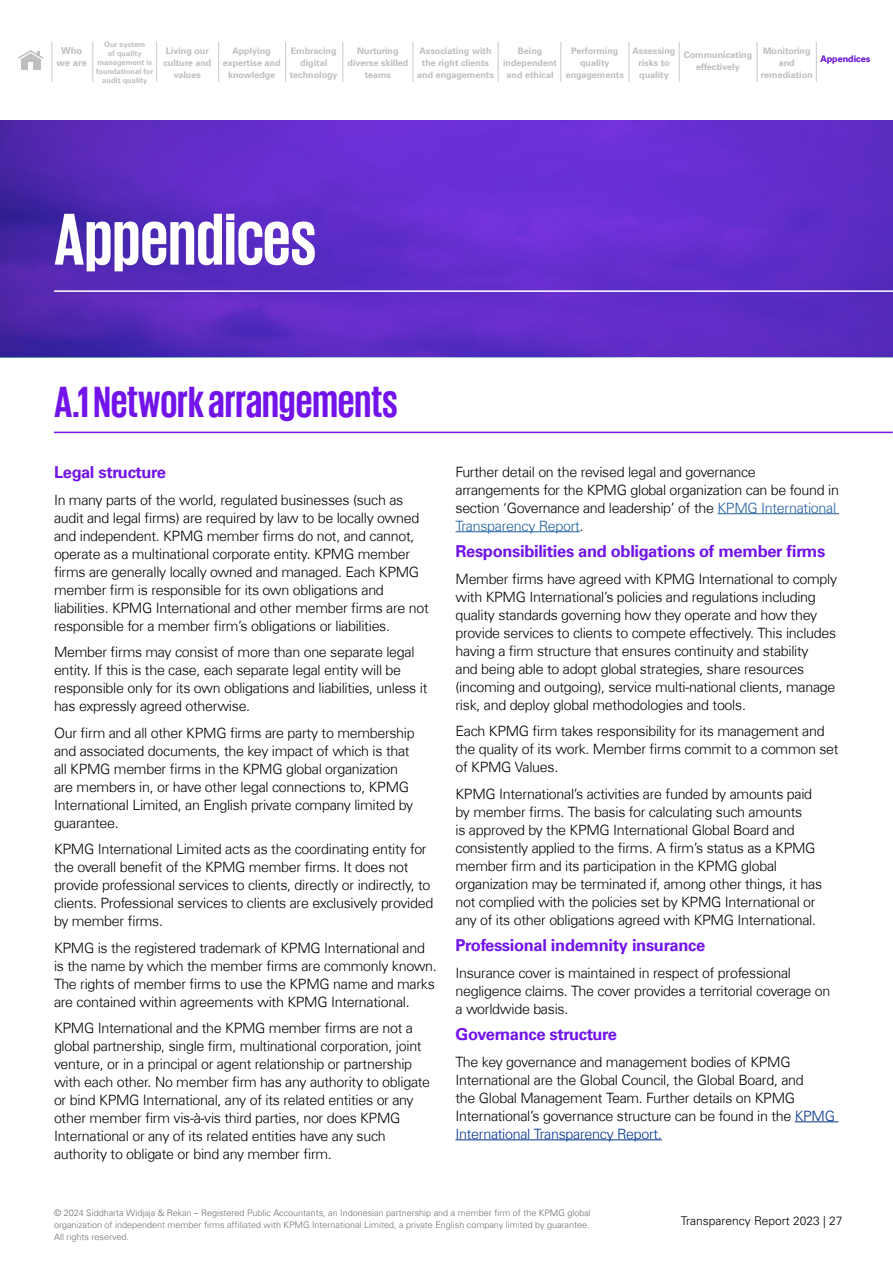
<style>
.page{position:relative;width:893px;height:1263px;background:#fff}
.page>*{position:absolute;margin:0;border:0;box-sizing:border-box;transform-origin:0 0}
.t1{font:700 75px "KPMG";color:#fff}
.t2{font:700 45px "KPMG";color:#7213ea}
.t3{font:700 16.5px "Universfor KPMG";letter-spacing:-.02em;color:#7213ea}
.t4{font:300 14.25px/18px "Universfor KPMG";letter-spacing:-.02em;color:#000}
.t5{font:300 12px "Univers LT Std";color:#000}
.t6{font:700 9.6px/12px "Universfor KPMG";color:#bcbec0;text-align:center}
.t7{font:700 9px/12px "Universfor KPMG";color:#bcbec0;text-align:center}
.t8{font:300 9px/12px "Universfor KPMG";color:#6d6e71}
.t9{font:700 9px "Universfor KPMG";color:#7213ea}
.t10{font:700 7.5px/9px "Universfor KPMG";color:#bcbec0;text-align:center}
.s1{color:#215e9e}
.s2{color:#00338d}
</style>
<div class="page">
<svg style="left:18px;top:50px;width:25px;height:20px"></svg>
<hr style="left:51px;top:42px;width:1px;height:40px;background:#d1d3d4">
<hr style="left:92px;top:42px;width:1px;height:40px;background:#d1d3d4">
<hr style="left:156px;top:42px;width:1px;height:40px;background:#d1d3d4">
<hr style="left:218px;top:42px;width:1px;height:40px;background:#d1d3d4">
<hr style="left:285px;top:42px;width:1px;height:40px;background:#d1d3d4">
<hr style="left:342px;top:42px;width:1px;height:40px;background:#d1d3d4">
<hr style="left:412px;top:42px;width:2px;height:40px;background:#d1d3d4">
<hr style="left:498px;top:42px;width:1px;height:40px;background:#d1d3d4">
<hr style="left:560px;top:42px;width:1px;height:40px;background:#d1d3d4">
<hr style="left:628px;top:42px;width:2px;height:40px;background:#d1d3d4">
<hr style="left:679px;top:42px;width:1px;height:40px;background:#d1d3d4">
<hr style="left:756px;top:42px;width:2px;height:40px;background:#d1d3d4">
<hr style="left:816px;top:42px;width:1px;height:40px;background:#d1d3d4">
<svg style="left:0;top:120px;width:892px;height:237px;background:#5e2cc5"></svg>
<hr style="left:717px;top:513px;width:122px;height:1px;background:#215e9e">
<hr style="left:455px;top:531px;width:125px;height:1px;background:#215e9e">
<hr style="left:795px;top:1121px;width:43px;height:1px;background:#00338d">
<hr style="left:455px;top:1139px;width:207px;height:1px;background:#00338d">
<hr style="left:54px;top:432px;width:839px;height:1px;background:#7213ea">
<hr style="left:54px;top:290px;width:839px;height:2px;background:#fff">
<p class="t10" style="left:96px;top:40px;width:59px">Our system<br>of quality management is foundational for audit quality</p>
<p class="t6" style="left:57px;top:45px;width:32px">Who we are</p>
<p class="t7" style="left:163px;top:45px;width:50px">Living our culture and values</p>
<p class="t7" style="left:223px;top:45px;width:59px">Applying expertise and knowledge</p>
<p class="t7" style="left:290px;top:45px;width:49px">Embracing digital technology</p>
<p class="t7" style="left:348px;top:45px;width:62px">Nurturing diverse skilled teams</p>
<p class="t7" style="left:417px;top:45px;width:78px">Associating with the right clients and engagements</p>
<p class="t7" style="left:503px;top:45px;width:56px">Being independent and ethical</p>
<p class="t7" style="left:566px;top:45px;width:60px">Performing quality engagements</p>
<p class="t7" style="left:633px;top:45px;width:44px">Assessing risks to quality</p>
<p class="t7" style="left:684px;top:49px;width:70px">Communicating effectively</p>
<p class="t7" style="left:761px;top:45px;width:53px">Monitoring and remediation</p>
<p class="t9" style="left:820px;top:54px;width:51px">Appendices</p>
<h1 class="t1" style="left:54px;top:202px;width:264px">Appendices</h1>
<h2 class="t2" style="left:54px;top:379px;width:345px">A.1 Network arrangements</h2>
<p class="t3" style="left:54px;top:463px;width:113px">Legal structure</p>
<p class="t4" style="left:54px;top:491px;width:376px">In many parts of the world, regulated businesses (such as audit and legal firms) are required by law to be locally owned and independent. KPMG member firms do not, and cannot, operate as a multinational corporate entity. KPMG member firms are generally locally owned and managed. Each KPMG member firm is responsible for its own obligations and liabilities. KPMG International and other member firms are not responsible for a member firm’s obligations or liabilities.</p>
<p class="t4" style="left:54px;top:643px;width:375px">Member firms may consist of more than one separate legal entity. If this is the case, each separate legal entity will be responsible only for its own obligations and liabilities, unless it has expressly agreed otherwise.</p>
<p class="t4" style="left:54px;top:724px;width:362px">Our firm and all other KPMG firms are party to membership and associated documents, the key impact of which is that all KPMG member firms in the KPMG global organization are members in, or have other legal connections to, KPMG International Limited, an English private company limited by guarantee.</p>
<p class="t4" style="left:54px;top:840px;width:381px">KPMG International Limited acts as the coordinating entity for the overall benefit of the KPMG member firms. It does not provide professional services to clients, directly or indirectly, to clients. Professional services to clients are exclusively provided by member firms.</p>
<p class="t4" style="left:54px;top:939px;width:384px">KPMG is the registered trademark of KPMG International and is the name by which the member firms are commonly known.<br>The rights of member firms to use the KPMG name and marks are contained within agreements with KPMG International.</p>
<p class="t4" style="left:54px;top:1019px;width:378px">KPMG International and the KPMG member firms are not a global partnership, single firm, multinational corporation, joint venture, or in a principal or agent relationship or partnership with each other. No member firm has any authority to obligate or bind KPMG International, any of its related entities or any other member firm vis-à-vis third parties, nor does KPMG International or any of its related entities have any such authority to obligate or bind any member firm.</p>
<p class="t4" style="left:455px;top:463px;width:385px">Further detail on the revised legal and governance arrangements for the KPMG global organization can be found in section ‘Governance and leadership’ of the <span class="s1">KPMG International Transparency Report</span>.</p>
<p class="t3" style="left:455px;top:541px;width:371px">Responsibilities and obligations of member firms</p>
<p class="t4" style="left:455px;top:570px;width:383px">Member firms have agreed with KPMG International to comply with KPMG International’s policies and regulations including quality standards governing how they operate and how they provide services to clients to compete effectively. This includes having a firm structure that ensures continuity and stability<br>and being able to adopt global strategies, share resources (incoming and outgoing), service multi-national clients, manage risk, and deploy global methodologies and tools.</p>
<p class="t4" style="left:455px;top:722px;width:385px">Each KPMG firm takes responsibility for its management and the quality of its work. Member firms commit to a common set of KPMG Values.</p>
<p class="t4" style="left:455px;top:785px;width:368px">KPMG International’s activities are funded by amounts paid by member firms. The basis for calculating such amounts<br>is approved by the KPMG International Global Board and consistently applied to the firms. A firm’s status as a KPMG member firm and its participation in the KPMG global organization may be terminated if, among other things, it has not complied with the policies set by KPMG International or any of its other obligations agreed with KPMG International.</p>
<p class="t3" style="left:455px;top:935px;width:251px">Professional indemnity insurance</p>
<p class="t4" style="left:455px;top:964px;width:376px">Insurance cover is maintained in respect of professional negligence claims. The cover provides a territorial coverage on a worldwide basis.</p>
<p class="t3" style="left:455px;top:1025px;width:163px">Governance structure</p>
<p class="t4" style="left:455px;top:1053px;width:381px">The key governance and management bodies of KPMG International are the Global Council, the Global Board, and<br>the Global Management Team. Further details on KPMG International’s governance structure can be found in the <span class="s2">KPMG International Transparency Report.</span></p>
<p class="t8" style="left:54px;top:1206px;width:538px">© 2024 Siddharta Widjaja &amp; Rekan – Registered Public Accountants, an Indonesian partnership and a member firm of the KPMG global organization of independent member firms affiliated with KPMG International Limited, a private English company limited by guarantee.<br>All rights reserved.</p>
<p class="t5" style="left:681px;top:1213px;width:163px">Transparency Report 2023 | 27</p>
</div>
